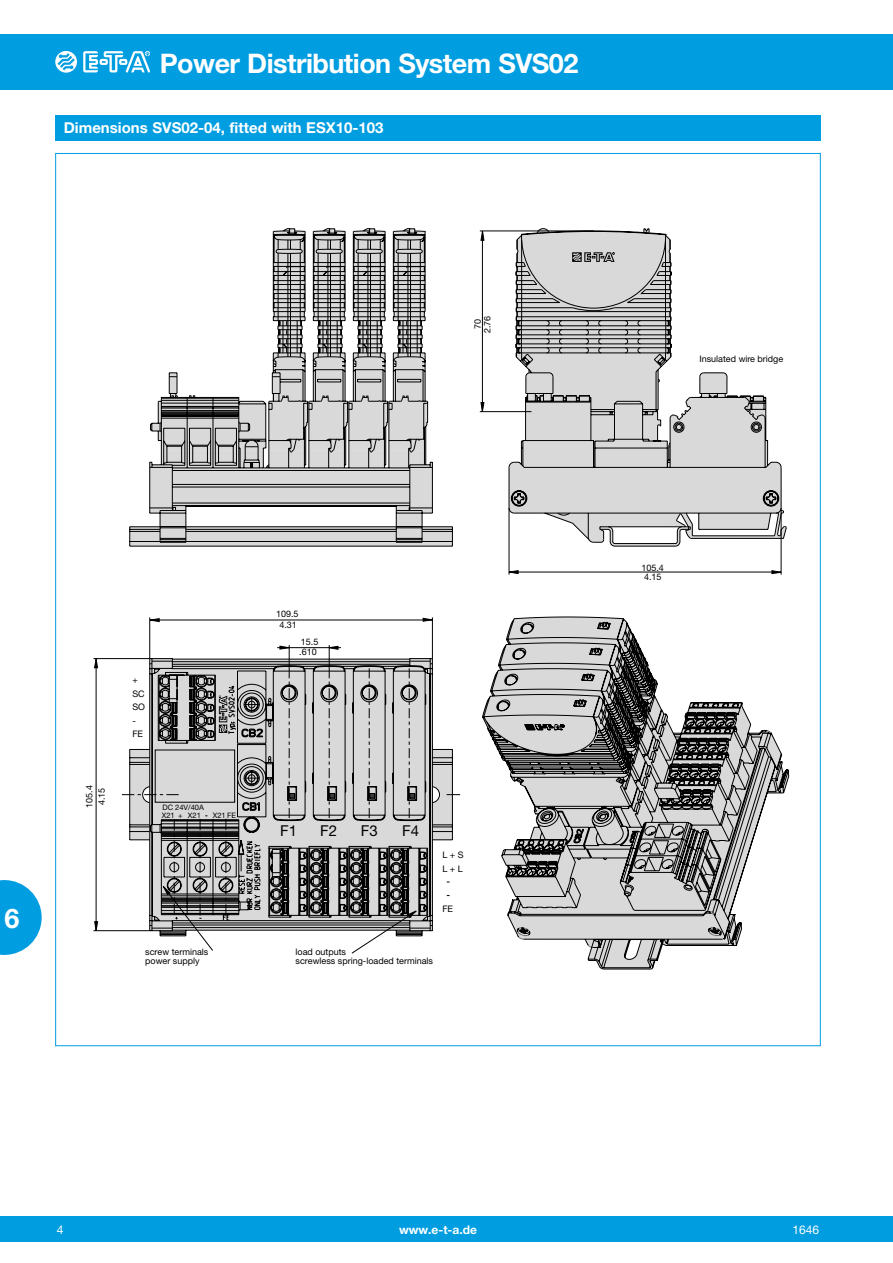
<style>
.page{position:relative;width:893px;height:1263px;background:#fff}
.page>*{position:absolute;margin:0;border:0;box-sizing:border-box;transform-origin:0 0}
.t1{font:700 27px "Helvetica Neue LT";letter-spacing:-.02em;color:#fff}
.t2{font:700 15px "Helvetica Neue LT";color:#fff}
.t3{font:15px "Helvetica Neue LT";color:#000}
.t4{font:700 12px "Helvetica Neue LT";color:#fff}
.t5{font:12px "Helvetica Neue LT";color:#fff}
.t6{font:9px/13.4px "Helvetica Neue LT";color:#000}
.t7{font:7.5px/8.1px "Helvetica Neue LT";color:#000}
</style>
<div class="page">
<div style="left:0;top:1216px;width:893px;height:26px;background:#009de0"></div>
<div style="left:0;top:34px;width:893px;height:55px;background:#009de0"></div>
<svg style="left:55px;top:51px;width:22px;height:22px"></svg>
<svg style="left:83px;top:51px;width:67px;height:21px"></svg>
<svg style="left:0;top:880px;width:42px;height:75px"></svg>
<div style="left:55px;top:115px;width:766px;height:25px;background:#009de0"></div>
<hr style="left:94px;top:930px;width:56px;height:1px;background:#000">
<hr style="left:96px;top:659px;width:1px;height:272px;background:#000">
<hr style="left:94px;top:658px;width:56px;height:1px;background:#000">
<svg style="left:149px;top:228px;width:640px;height:741px"></svg>
<svg style="left:481px;top:402px;width:3px;height:10px"></svg>
<svg style="left:481px;top:231px;width:3px;height:10px"></svg>
<svg style="left:772px;top:570px;width:9px;height:4px"></svg>
<svg style="left:509px;top:570px;width:9px;height:4px"></svg>
<svg style="left:150px;top:618px;width:9px;height:4px"></svg>
<svg style="left:423px;top:618px;width:10px;height:3px"></svg>
<svg style="left:280px;top:645px;width:10px;height:173px;background:#b5b5b5"></svg>
<svg style="left:329px;top:645px;width:9px;height:173px;background:#b0b0b0"></svg>
<svg style="left:94px;top:658px;width:4px;height:10px"></svg>
<svg style="left:94px;top:921px;width:4px;height:10px"></svg>
<svg style="left:122px;top:749px;width:91px;height:202px"></svg>
<svg style="left:351px;top:910px;width:66px;height:43px"></svg>
<svg style="left:219px;top:696px;width:8px;height:37px"></svg>
<svg style="left:572px;top:252px;width:43px;height:10px"></svg>
<h1 class="t1" style="left:160px;top:53px;width:420px">Power Distribution System SVS02</h1>
<h2 class="t2" style="left:64px;top:122px;width:321px">Dimensions SVS02-04, fitted with ESX10-103</h2>
<p class="t6" style="left:481px;top:333px;width:19px;rotate:-90deg">2.76</p>
<p class="t6" style="left:472px;top:329px;width:12px;rotate:-90deg">70</p>
<p class="t6" style="left:699px;top:353px;width:85px">Insulated wire bridge</p>
<h1 class="t1" style="left:4px;top:903px;width:17px">6</h1>
<p class="t6" style="left:83px;top:808px;width:24px;rotate:-90deg">105.4</p>
<p class="t6" style="left:96px;top:805px;width:19px;rotate:-90deg">4.15</p>
<p class="t6" style="left:132px;top:674px;width:14px">+<br>SC<br>SO -<br>FE</p>
<p class="t7" style="left:162px;top:803px;width:44px">DC 24V/40A<br>X21 + X21</p>
<p class="t7" style="left:213px;top:812px;width:25px">X21 FE</p>
<p class="t6" style="left:145px;top:948px;width:65px;line-height:9px">screw terminals power supply</p>
<p class="t6" style="left:276px;top:608px;width:24px">109.5</p>
<p class="t6" style="left:279px;top:619px;width:19px">4.31</p>
<p class="t6" style="left:301px;top:636px;width:19px">15.5</p>
<p class="t6" style="left:299px;top:646px;width:19px">.610</p>
<h2 class="t3" style="left:280px;top:825px;width:18px">F1</h2>
<h2 class="t3" style="left:320px;top:825px;width:18px">F2</h2>
<h2 class="t3" style="left:361px;top:825px;width:18px">F3</h2>
<h2 class="t3" style="left:402px;top:825px;width:18px">F4</h2>
<p class="t6" style="left:442px;top:848px;width:23px;line-height:14px">L + S<br>L + L</p>
<p class="t6" style="left:442px;top:903px;width:12px">FE</p>
<p class="t6" style="left:296px;top:948px;width:139px;line-height:9px">load outputs<br>screwless spring-loaded terminals</p>
<p class="t6" style="left:641px;top:561px;width:24px">105.4</p>
<p class="t6" style="left:644px;top:571px;width:19px">4.15</p>
<h3 class="t4" style="left:399px;top:1225px;width:79px">www.e-t-a.de</h3>
<h3 class="t5" style="left:57px;top:1225px;width:8px">4</h3>
<h3 class="t5" style="left:792px;top:1222px;width:28px">1646</h3>
</div>
